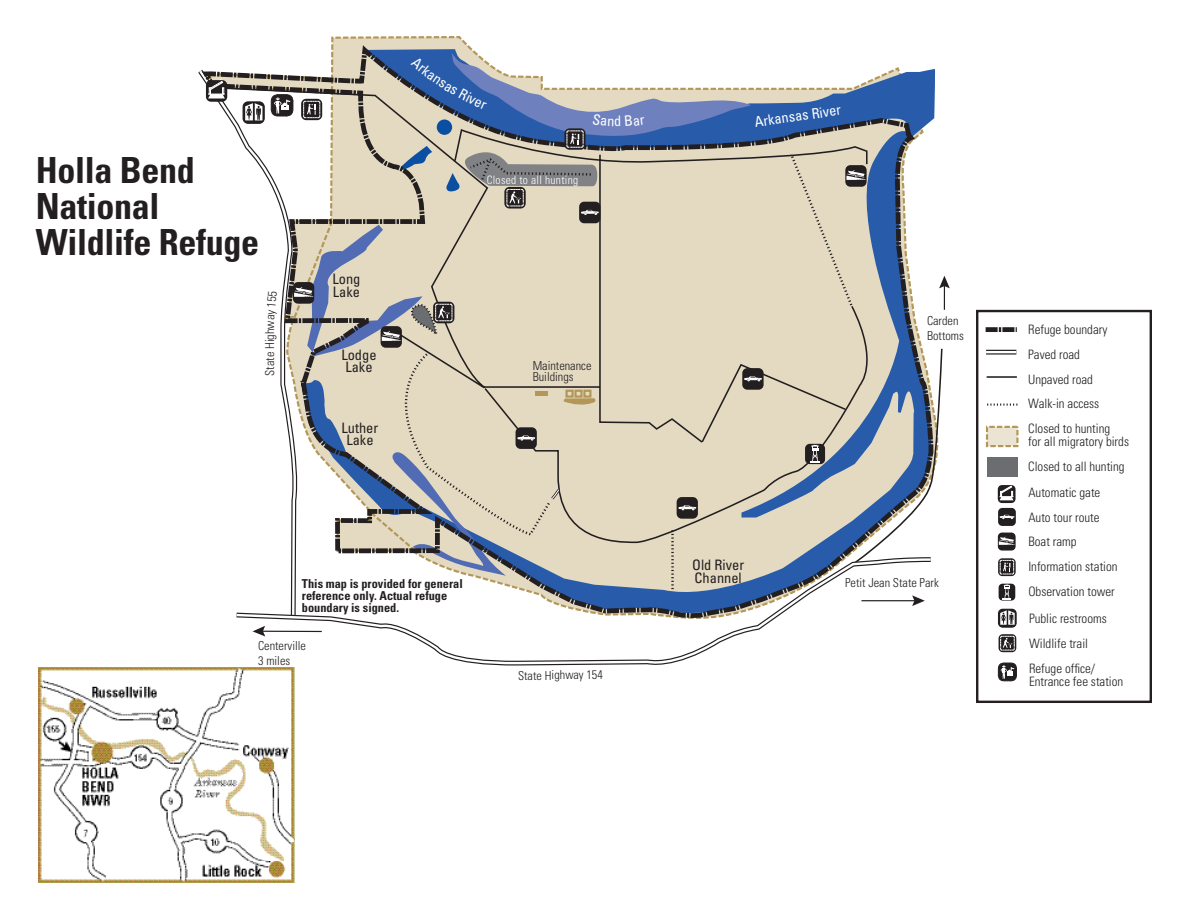
<style>
.page{position:relative;width:1188px;height:918px;background:#fff}
.page>*{position:absolute;margin:0;border:0;box-sizing:border-box;transform-origin:0 0}
.t1{font:700 condensed 36px/36px "Univers LT Std";letter-spacing:-.01em;color:#231f20}
.t2{font:condensed 14.4px/12.8px "Univers LT Std";color:#231f20}
.t3{font:condensed 14.4px "Univers LT Std";color:#fff}
.t4{font:300 condensed 12.9px/24.9px "Univers LT Std";color:#231f20}
.t5{font:300 condensed 12.3px/14.9px "Univers LT Std";color:#231f20}
.t6{font:700 condensed 12.3px/11.9px "Univers LT Std";color:#231f20}
.t7{font:300 condensed 11.55px "Univers LT Std";letter-spacing:.025em;color:#fff}
</style>
<div class="page">
<div style="left:976px;top:310px;width:176px;height:393px;border:2px solid #231f20"></div>
<svg style="left:201px;top:50px;width:738px;height:505px"></svg>
<hr style="left:535px;top:391px;width:13px;height:4px;background:#b39758">
<svg style="left:563px;top:389px;width:33px;height:17px"></svg>
<svg style="left:232px;top:555px;width:635px;height:113px"></svg>
<svg style="left:234px;top:557px;width:697px;height:111px"></svg>
<hr style="left:861px;top:600px;width:55px;height:1px;background:#231f20">
<svg style="left:912px;top:595px;width:13px;height:11px"></svg>
<hr style="left:261px;top:631px;width:61px;height:1px;background:#231f20">
<svg style="left:253px;top:626px;width:12px;height:11px"></svg>
<svg style="left:939px;top:276px;width:11px;height:34px"></svg>
<div style="left:677px;top:497px;width:21px;height:22px;background:#231f20;border-radius:5px"></div>
<svg style="left:678px;top:505px;width:18px;height:5px"></svg>
<div style="left:805px;top:444px;width:20px;height:20px;background:#231f20;border-radius:5px"></div>
<svg style="left:810px;top:445px;width:10px;height:18px"></svg>
<div style="left:742px;top:368px;width:22px;height:22px;background:#231f20;border-radius:5px"></div>
<svg style="left:744px;top:376px;width:18px;height:5px"></svg>
<div style="left:516px;top:427px;width:21px;height:22px;background:#231f20;border-radius:5px"></div>
<svg style="left:517px;top:436px;width:18px;height:4px"></svg>
<div style="left:845px;top:165px;width:22px;height:22px;background:#231f20;border-radius:5px"></div>
<svg style="left:846px;top:170px;width:20px;height:10px"></svg>
<div style="left:206px;top:80px;width:21px;height:22px;background:#231f20;border-radius:5px"></div>
<svg style="left:208px;top:78px;width:17px;height:21px"></svg>
<svg style="left:243px;top:102px;width:21px;height:21px"></svg>
<div style="left:243px;top:101px;width:22px;height:23px;border:1px solid #231f20;border-radius:5px"></div>
<svg style="left:245px;top:103px;width:17px;height:17px"></svg>
<div style="left:986px;top:350px;width:30px;height:5px;background:#706e6e"></div>
<hr style="left:986px;top:351px;width:30px;height:2px;background:#fff">
<hr style="left:987px;top:376px;width:30px;height:2px;background:#231f20">
<svg style="left:987px;top:404px;width:30px;height:2px"></svg>
<svg style="left:998px;top:485px;width:18px;height:18px"></svg>
<svg style="left:1000px;top:486px;width:14px;height:14px"></svg>
<div style="left:998px;top:508px;width:18px;height:18px;background:#231f20;border-radius:4px"></div>
<svg style="left:1000px;top:515px;width:14px;height:4px"></svg>
<div style="left:998px;top:533px;width:18px;height:18px;background:#231f20;border-radius:4px"></div>
<svg style="left:999px;top:537px;width:16px;height:8px"></svg>
<svg style="left:998px;top:558px;width:18px;height:18px"></svg>
<svg style="left:1000px;top:560px;width:14px;height:15px"></svg>
<div style="left:999px;top:584px;width:16px;height:17px;background:#231f20;border-radius:4px"></div>
<svg style="left:1003px;top:585px;width:8px;height:15px"></svg>
<div style="left:999px;top:609px;width:17px;height:18px;background:#231f20;border-radius:4px"></div>
<div style="left:998px;top:609px;width:19px;height:19px;border:1px solid #231f20;border-radius:4px"></div>
<svg style="left:1000px;top:610px;width:15px;height:15px"></svg>
<svg style="left:999px;top:634px;width:17px;height:18px"></svg>
<svg style="left:1000px;top:636px;width:15px;height:15px"></svg>
<svg style="left:998px;top:662px;width:19px;height:20px"></svg>
<svg style="left:986px;top:327px;width:31px;height:5px"></svg>
<div style="left:986px;top:426px;width:33px;height:21px;background:#ece4d2;border:2px dashed #b39758"></div>
<div style="left:987px;top:458px;width:30px;height:19px;background:#6c6d70"></div>
<svg style="left:671px;top:530px;width:3px;height:61px"></svg>
<img style="left:38px;top:668px;width:256px;height:193px">
<img style="left:38px;top:861px;width:256px;height:21px">
<svg style="left:271px;top:51px;width:504px;height:306px;background:#c4c2bc"></svg>
<h1 class="t1" style="left:36px;top:152px;width:225px">Holla Bend<br>National<br>Wildlife Refuge</h1>
<p class="t5" style="left:262px;top:319px;width:31px;rotate:-84deg">ay 155</p>
<p class="t5" style="left:262px;top:376px;width:57px;rotate:-90deg">State Highw</p>
<p class="t2" style="left:332px;top:272px;width:30px">Long<br>Lake</p>
<p class="t2" style="left:341px;top:348px;width:37px">Lodge<br>Lake</p>
<p class="t2" style="left:342px;top:421px;width:38px;text-align:center">Luther<br>Lake</p>
<p class="t7" style="left:487px;top:173px;width:93px">Closed to all hunting</p>
<p class="t3" style="left:614px;top:112px;width:9px">d</p>
<p class="t5" style="left:533px;top:360px;width:60px;line-height:11.1px">Maintenance<br>Buildings</p>
<p class="t6" style="left:302px;top:578px;width:162px">This map is provided for general reference only. Actual refuge boundary is signed.</p>
<p class="t5" style="left:258px;top:638px;width:49px">Centerville<br>3 miles</p>
<p class="t5" style="left:518px;top:668px;width:86px">State Highway 154</p>
<p class="t3" style="left:773px;top:110px;width:69px;rotate:-8deg">ansas River</p>
<p class="t2" style="left:692px;top:559px;width:54px">Old River<br>Channel</p>
<p class="t5" style="left:927px;top:313px;width:38px">Carden<br>Bottoms</p>
<p class="t5" style="left:845px;top:575px;width:95px">Petit Jean State Park</p>
<p class="t4" style="left:1028px;top:317px;width:84px">Refuge boundary<br>Paved road<br>Unpaved road<br>Walk-in access<br>Closed to hunting</p>
<p class="t4" style="left:1028px;top:429px;width:102px">for all migratory birds<br>Closed to all hunting</p>
<p class="t4" style="left:1028px;top:480px;width:91px">Automatic gate<br>Auto tour route<br>Boat ramp<br>Information station<br>Observation tower</p>
<p class="t4" style="left:1029px;top:606px;width:79px">Public restrooms<br>Wildlife trail<br>Refuge office/</p>
<p class="t4" style="left:1029px;top:669px;width:96px">Entrance fee station</p>
</div>
